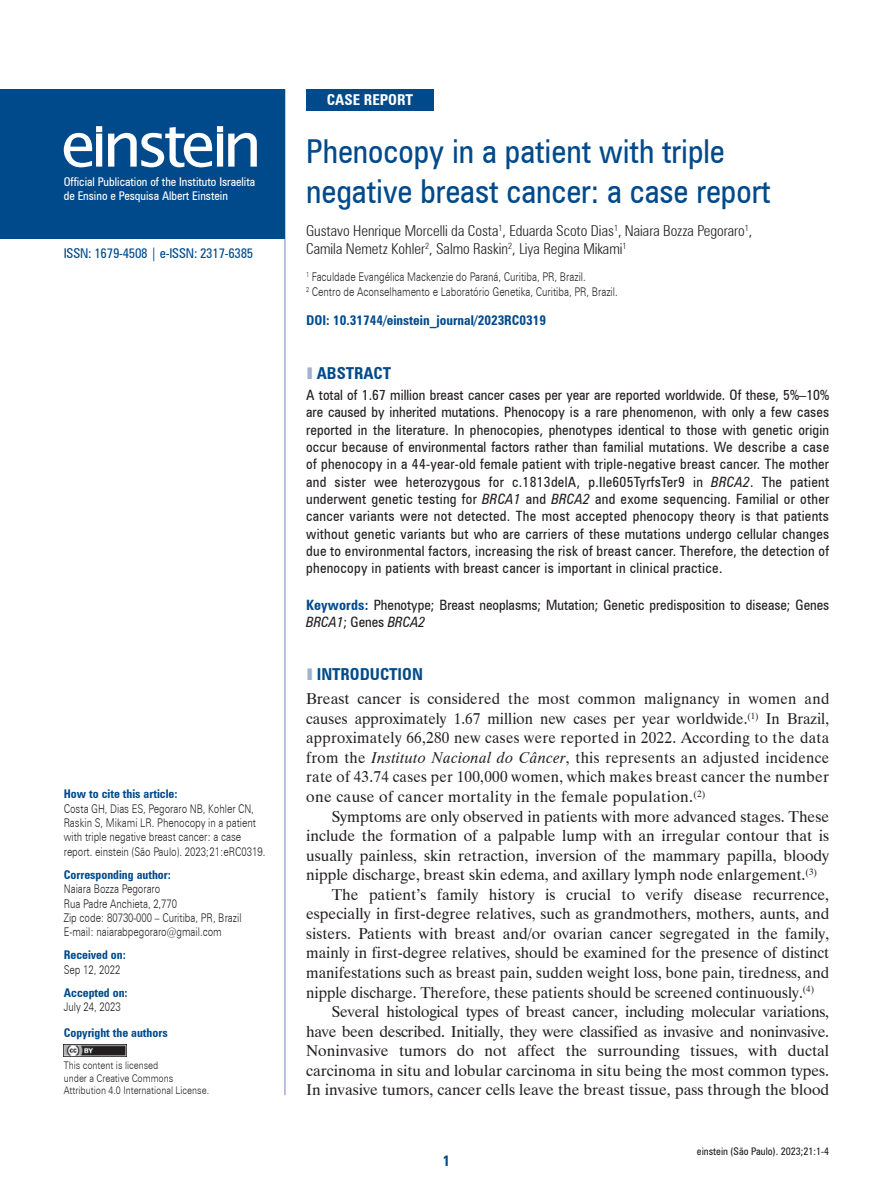
<style>
.page{position:relative;width:893px;height:1191px;background:#fff}
.page>*{position:absolute;margin:0;border:0;box-sizing:border-box;transform-origin:0 0}
.t1{font:condensed 33px/39.6px "Zurich BT";color:#004a8b}
.t2{font:700 condensed 16.5px "Zurich BT";color:#004a8b}
.t3{font:15.75px/19.5px "Dutch 801 BT";color:#231f20;text-align:justify}
.t4{font:15.75px "Dutch 801 BT";letter-spacing:-.02em;color:#231f20}
.t5{font:300 condensed 15px/18px "Zurich BT";color:#231f20}
.t6{font:700 condensed 15px "Zurich BT";color:#fff}
.t7{font:700 condensed 15px "Zurich BT";color:#004a8b}
.t8{font:condensed 14.25px/17.2px "Zurich BT";color:#231f20;text-align:justify}
.t9{font:700 condensed 13.5px "Zurich BT";color:#004a8b}
.t10{font:condensed 13.5px "Zurich BT";letter-spacing:-.02em;color:#004a8b}
.t11{font:300 12px/14.4px "Zurich BT";color:#231f20;scale:.8 1}
.t12{font:700 condensed 12px "Zurich BT";color:#004a8b}
.t13{font:condensed 12px/14.4px "Zurich BT";color:#fff}
.t14{font:300 10.5px/12.6px "Zurich BT";color:#231f20;scale:.85 1}
.t15{font:condensed 10.5px "Zurich BT";color:#231f20}
.s1{color:#a2b0d2}
.s2{font-style:italic}
.s3{font-weight:700;color:#004a8b}
</style>
<div class="page">
<img style="left:64px;top:1044px;width:63px;height:12px">
<div style="left:306px;top:89px;width:128px;height:21px;background:#004a8b"></div>
<hr style="left:284px;top:89px;width:2px;height:1006px;background:#a2b0d2">
<div style="left:0;top:89px;width:284px;height:149px;background:#004a8b"></div>
<svg style="left:108px;top:126px;width:149px;height:41px"></svg>
<svg style="left:64px;top:126px;width:38px;height:41px"></svg>
<p class="t13" style="left:64px;top:174px;width:193px">Official Publication of the Instituto Israelita de Ensino e Pesquisa Albert Einstein</p>
<p class="t10" style="left:64px;top:245px;width:191px">ISSN: 1679-4508 | e-ISSN: 2317-6385</p>
<p class="t12" style="left:64px;top:786px;width:115px">How to cite this article:</p>
<p class="t11" style="left:64px;top:801px;width:253px">Costa GH, Dias ES, Pegoraro NB, Kohler CN, Raskin S, Mikami LR. Phenocopy in a patient with triple negative breast cancer: a case report. einstein (São Paulo). 2023;21:eRC0319.</p>
<p class="t12" style="left:64px;top:867px;width:109px">Corresponding author:</p>
<p class="t11" style="left:64px;top:881px;width:224px">Naiara Bozza Pegoraro<br>Rua Padre Anchieta, 2,770<br>Zip code: 80730-000 – Curitiba, PR, Brazil<br>E-mail: naiarabpegoraro@gmail.com</p>
<p class="t12" style="left:64px;top:947px;width:64px">Received on:</p>
<p class="t11" style="left:64px;top:962px;width:72px">Sep 12, 2022</p>
<p class="t12" style="left:64px;top:985px;width:65px">Accepted on:</p>
<p class="t11" style="left:64px;top:999px;width:73px">July 24, 2023</p>
<p class="t12" style="left:64px;top:1025px;width:105px">Copyright the authors</p>
<p class="t14" style="left:64px;top:1058px;width:173px">This content is licensed<br>under a Creative Commons<br>Attribution 4.0 International License.</p>
<p class="t6" style="left:327px;top:91px;width:88px">CASE REPORT</p>
<h1 class="t1" style="left:306px;top:131px;width:466px">Phenocopy in a patient with triple negative breast cancer: a case report</h1>
<p class="t5" style="left:306px;top:221px;width:448px">Gustavo Henrique Morcelli da Costa<sup>1</sup>, Eduarda Scoto Dias<sup>1</sup>, Naiara Bozza Pegoraro<sup>1</sup>,<br>Camila Nemetz Kohler<sup>2</sup>, Salmo Raskin<sup>2</sup>, Liya Regina Mikami<sup>1</sup></p>
<p class="t11" style="left:306px;top:270px;width:391px"><sup>1</sup> Faculdade Evangélica Mackenzie do Paraná, Curitiba, PR, Brazil.<br><sup>2</sup> Centro de Aconselhamento e Laboratório Genetika, Curitiba, PR, Brazil.</p>
<p class="t9" style="left:306px;top:312px;width:241px">DOI: 10.31744/einstein_journal/2023RC0319</p>
<p class="t2" style="left:306px;top:362px;width:86px"><span class="s1">❚</span> ABSTRACT</p>
<p class="t8" style="left:306px;top:386px;width:524px">A total of 1.67 million breast cancer cases per year are reported worldwide. Of these, 5%–10% are caused by inherited mutations. Phenocopy is a rare phenomenon, with only a few cases reported in the literature. In phenocopies, phenotypes identical to those with genetic origin occur because of environmental factors rather than familial mutations. We describe a case of phenocopy in a 44-year-old female patient with triple-negative breast cancer. The mother and sister wee heterozygous for c.1813delA, p.Ile605TyrfsTer9 in <span class="s2">BRCA2</span>. The patient underwent genetic testing for <span class="s2">BRCA1</span> and <span class="s2">BRCA2</span> and exome sequencing. Familial or other cancer variants were not detected. The most accepted phenocopy theory is that patients without genetic variants but who are carriers of these mutations undergo cellular changes due to environmental factors, increasing the risk of breast cancer. Therefore, the detection of phenocopy in patients with breast cancer is important in clinical practice.</p>
<p class="t8" style="left:306px;top:596px;width:524px"><span class="s3">Keywords:</span> Phenotype; Breast neoplasms; Mutation; Genetic predisposition to disease; Genes<br><span class="s2">BRCA1</span>; Genes <span class="s2">BRCA2</span></p>
<p class="t2" style="left:306px;top:664px;width:118px"><span class="s1">❚</span> INTRODUCTION</p>
<p class="t3" style="left:306px;top:689px;width:525px">Breast cancer is considered the most common malignancy in women and causes approximately 1.67 million new cases per year worldwide.<sup>(1)</sup> In Brazil, approximately 66,280 new cases were reported in 2022. According to the data from the <span class="s2">Instituto Nacional do Câncer</span>, this represents an adjusted incidence rate of 43.74 cases per 100,000 women, which makes breast cancer the number one cause of cancer mortality in the female population.<sup>(2)</sup></p>
<p class="t3" style="left:332px;top:806px;width:499px">Symptoms are only observed in patients with more advanced stages. These</p>
<p class="t3" style="left:306px;top:825px;width:524px">include the formation of a palpable lump with an irregular contour that is</p>
<p class="t3" style="left:306px;top:845px;width:525px">usually painless, skin retraction, inversion of the mammary papilla, bloody</p>
<p class="t3" style="left:306px;top:865px;width:512px">nipple discharge, breast skin edema, and axillary lymph node enlargement.<sup>(3)</sup></p>
<p class="t3" style="left:332px;top:884px;width:499px">The patient’s family history is crucial to verify disease recurrence,</p>
<p class="t3" style="left:306px;top:904px;width:525px">especially in first-degree relatives, such as grandmothers, mothers, aunts, and</p>
<p class="t3" style="left:306px;top:923px;width:524px">sisters. Patients with breast and/or ovarian cancer segregated in the family,</p>
<p class="t3" style="left:306px;top:943px;width:525px">mainly in first-degree relatives, should be examined for the presence of distinct</p>
<p class="t3" style="left:306px;top:962px;width:524px">manifestations such as breast pain, sudden weight loss, bone pain, tiredness, and</p>
<p class="t3" style="left:306px;top:982px;width:509px">nipple discharge. Therefore, these patients should be screened continuously.<sup>(4)</sup></p>
<p class="t4" style="left:332px;top:1002px;width:499px">Several histological types of breast cancer, including molecular variations,</p>
<p class="t4" style="left:306px;top:1021px;width:524px">have been described. Initially, they were classified as invasive and noninvasive.</p>
<p class="t3" style="left:306px;top:1040px;width:524px">Noninvasive tumors do not affect the surrounding tissues, with ductal</p>
<p class="t3" style="left:306px;top:1060px;width:525px">carcinoma in situ and lobular carcinoma in situ being the most common types.</p>
<p class="t3" style="left:306px;top:1080px;width:524px">In invasive tumors, cancer cells leave the breast tissue, pass through the blood</p>
<p class="t7" style="left:443px;top:1151px;width:9px">1</p>
<p class="t15" style="left:697px;top:1144px;width:134px">einstein (São Paulo). 2023;21:1-4</p>
</div>
